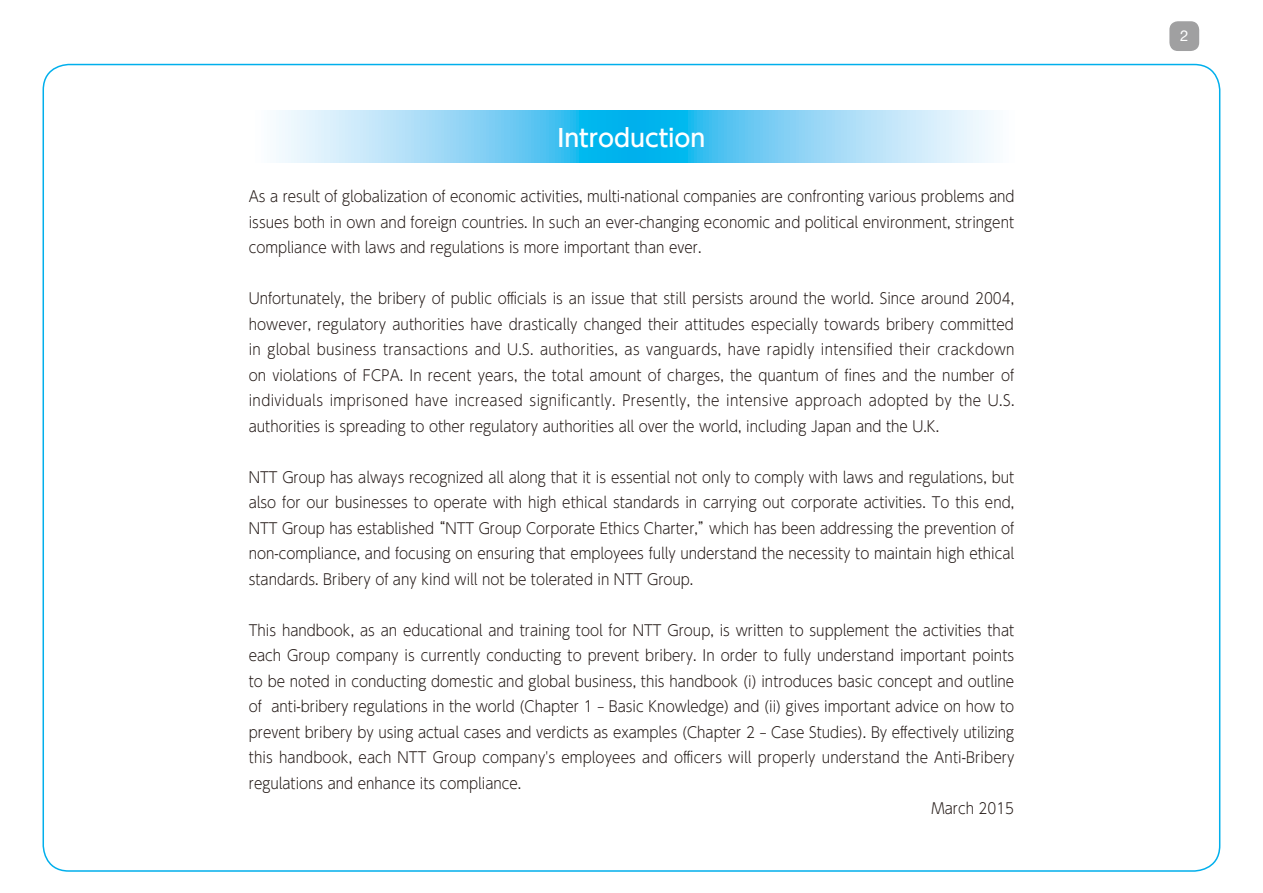
<style>
.page{position:relative;width:1263px;height:893px;background:#fff}
.page>*{position:absolute;margin:0;border:0;box-sizing:border-box;transform-origin:0 0}
.t1{font:500 24px "UD Shin Go Pro";color:#fff}
.t2{font:300 15px/25.5px "UD Shin Go Pro";color:#231916;text-align:justify;scale:.9 1}
.t3{font:15px "Helvetica Neue LT Std";color:#fff}
</style>
<div class="page">
<svg style="left:276px;top:111px;width:718px;height:51px;background:#87d5f5"></svg>
<div style="left:1169px;top:21px;width:30px;height:30px;background:#a0a0a1;border-radius:9px"></div>
<h1 class="t1" style="left:557px;top:119px;width:149px">Introduction</h1>
<p class="t2" style="left:249px;top:183px;width:852px">As a result of globalization of economic activities, multi-national companies are confronting various problems and issues both in own and foreign countries. In such an ever-changing economic and political environment, stringent compliance with laws and regulations is more important than ever.</p>
<p class="t2" style="left:249px;top:285px;width:852px">Unfortunately, the bribery of public officials is an issue that still persists around the world. Since around 2004, however, regulatory authorities have drastically changed their attitudes especially towards bribery committed in global business transactions and U.S. authorities, as vanguards, have rapidly intensified their crackdown on violations of FCPA. In recent years, the total amount of charges, the quantum of fines and the number of individuals imprisoned have increased significantly. Presently, the intensive approach adopted by the U.S. authorities is spreading to other regulatory authorities all over the world, including Japan and the U.K.</p>
<p class="t2" style="left:249px;top:464px;width:852px">NTT Group has always recognized all along that it is essential not only to comply with laws and regulations, but also for our businesses to operate with high ethical standards in carrying out corporate activities. To this end, NTT Group has established “NTT Group Corporate Ethics Charter,”which has been addressing the prevention of non-compliance, and focusing on ensuring that employees fully understand the necessity to maintain high ethical standards. Bribery of any kind will not be tolerated in NTT Group.</p>
<p class="t2" style="left:249px;top:617px;width:852px">This handbook, as an educational and training tool for NTT Group, is written to supplement the activities that</p>
<p class="t2" style="left:249px;top:642px;width:852px">each Group company is currently conducting to prevent bribery. In order to fully understand important points</p>
<p class="t2" style="left:249px;top:668px;width:852px">to be noted in conducting domestic and global business, this handbook (i) introduces basic concept and outline</p>
<p class="t2" style="left:249px;top:693px;width:852px">of anti-bribery regulations in the world (Chapter 1 – Basic Knowledge) and (ii) gives important advice on how to</p>
<p class="t2" style="left:249px;top:719px;width:852px">prevent bribery by using actual cases and verdicts as examples (Chapter 2 – Case Studies). By effectively utilizing</p>
<p class="t2" style="left:249px;top:744px;width:852px">this handbook, each NTT Group company's employees and officers will properly understand the Anti-Bribery</p>
<p class="t2" style="left:249px;top:770px;width:304px">regulations and enhance its compliance.</p>
<p class="t2" style="left:931px;top:795px;width:93px">March 2015</p>
<p class="t3" style="left:1180px;top:27px;width:10px">2</p>
</div>
